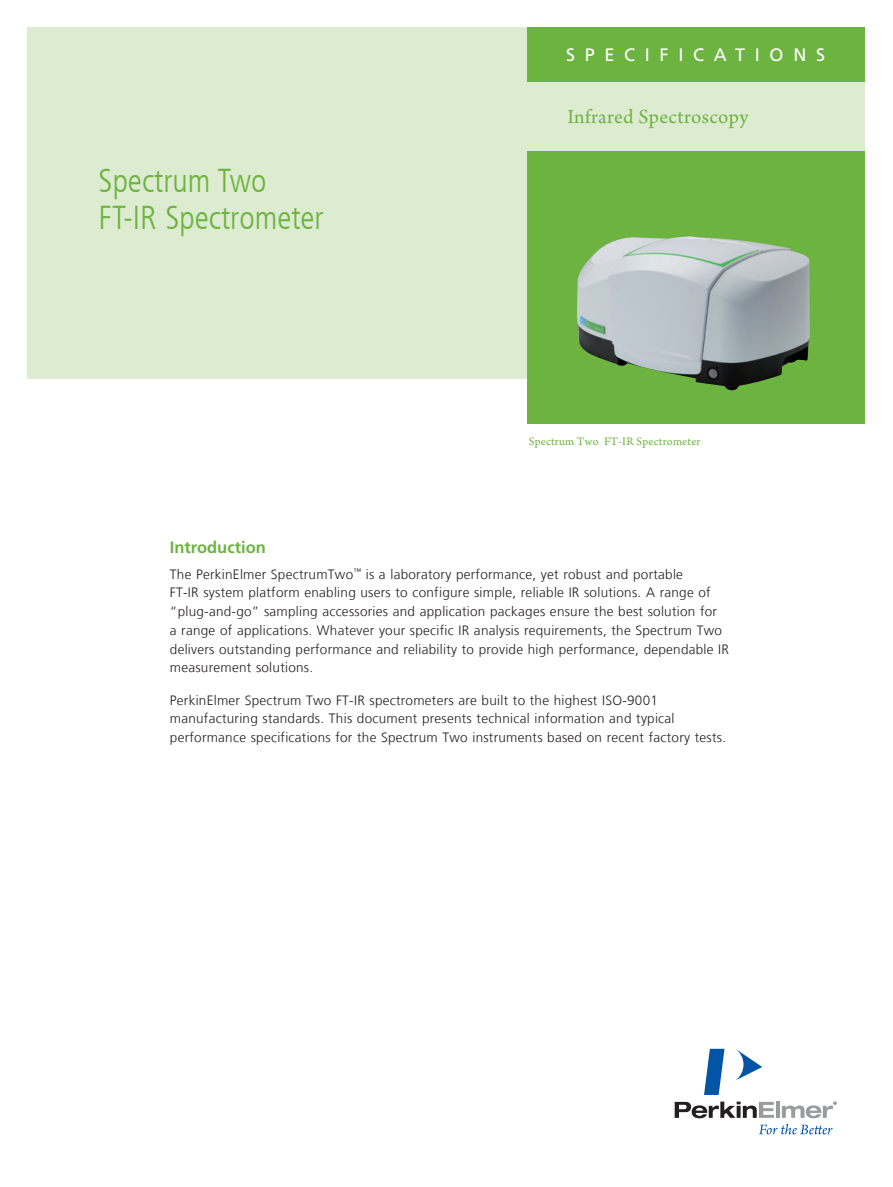
<style>
.page{position:relative;width:893px;height:1187px;background:#fff}
.page>*{position:absolute;margin:0;border:0;box-sizing:border-box;transform-origin:0 0}
.t1{font:300 condensed 33px/36px "Frutiger LT Com";color:#6cb43f}
.t2{font:21px "Arno Pro";letter-spacing:.015em;color:#6cb43f}
.t3{font:18px "Frutiger LT Com";letter-spacing:.54em;color:#fff}
.t4{font:700 16.5px "Frutiger LT Com";color:#6cb43f}
.t5{font:300 13.5px/18.8px "Frutiger LT Com";letter-spacing:.02em;color:#231f20}
.t6{font:12px "Arno Pro";letter-spacing:.02em;color:#6cb43f}
</style>
<div class="page">
<div style="left:27px;top:27px;width:837px;height:351px;background:#ddebd1"></div>
<div style="left:527px;top:27px;width:337px;height:54px;background:#6cb43f"></div>
<svg style="left:736px;top:1049px;width:26px;height:31px"></svg>
<svg style="left:704px;top:1048px;width:20px;height:46px"></svg>
<svg style="left:675px;top:1101px;width:162px;height:33px"></svg>
<div style="left:528px;top:151px;width:337px;height:273px;background:#6cb43f"></div>
<img style="left:577px;top:236px;width:233px;height:154px">
<h3 class="t3" style="left:566px;top:44px;width:261px">SPECIFICATIONS</h3>
<h1 class="t1" style="left:99px;top:163px;width:227px">Spectrum Two<br>FT-IR Spectrometer</h1>
<h2 class="t2" style="left:567px;top:104px;width:183px">Infrared Spectroscopy</h2>
<p class="t6" style="left:529px;top:434px;width:173px">Spectrum Two FT-IR Spectrometer</p>
<p class="t4" style="left:170px;top:537px;width:97px">Introduction</p>
<p class="t5" style="left:170px;top:564px;width:561px">The PerkinElmer SpectrumTwo<sup>™</sup> is a laboratory performance, yet robust and portable<br>FT-IR system platform enabling users to configure simple, reliable IR solutions. A range of “plug-and-go” sampling accessories and application packages ensure the best solution for<br>a range of applications. Whatever your specific IR analysis requirements, the Spectrum Two delivers outstanding performance and reliability to provide high performance, dependable IR measurement solutions.</p>
<p class="t5" style="left:170px;top:690px;width:558px">PerkinElmer Spectrum Two FT-IR spectrometers are built to the highest ISO-9001 manufacturing standards. This document presents technical information and typical performance specifications for the Spectrum Two instruments based on recent factory tests.</p>
</div>
